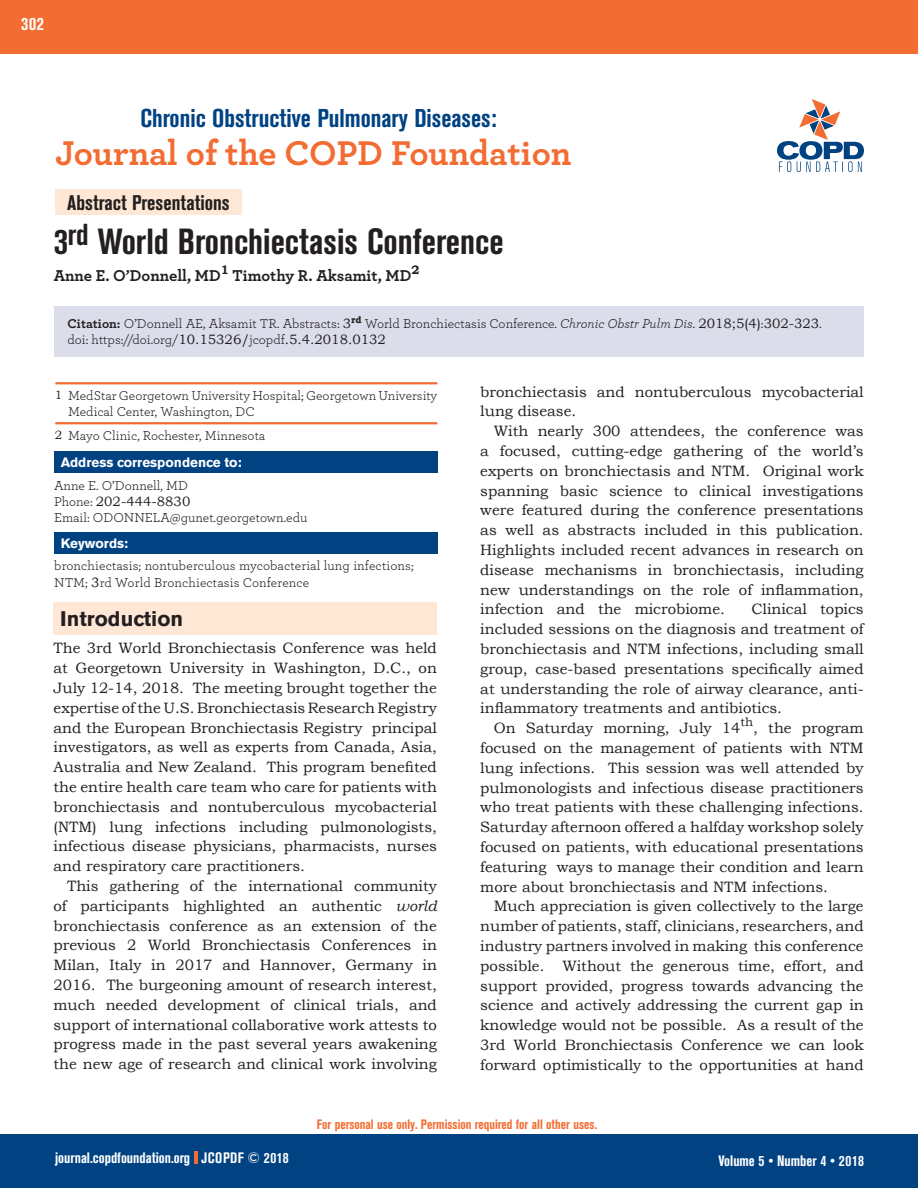
<style>
.page{position:relative;width:918px;height:1188px;background:#fff}
.page>*{position:absolute;margin:0;border:0;box-sizing:border-box;transform-origin:0 0}
.t1{font:700 condensed 36px "Akzidenz Grotesk BE";color:#231f20}
.t2{font:700 36px "Breathe";color:#f36c32}
.t3{font:700 condensed 25.5px "Akzidenz Grotesk BE";color:#004282}
.t4{font:700 condensed 21px "Akzidenz Grotesk BE";color:#231f20}
.t5{font:700 21px "Akzidenz Grotesk BE";color:#231f20}
.t6{font:700 condensed 18px "Akzidenz Grotesk BE";color:#fff}
.t7{font:700 16.5px "Breathe";color:#231f20}
.t8{font:15px/19.8px "Bookman Old Style";color:#231f20;text-align:justify}
.t9{font:700 condensed 15px "Akzidenz Grotesk BE";color:#fff}
.t10{font:13.5px/16.2px "Breathe";color:#231f20}
.t11{font:700 condensed 13.5px "Akzidenz Grotesk BE";color:#f36c32}
.t12{font:700 13.5px "Akzidenz Grotesk BE";color:#fff}
.t13{font:13.5px "Bookman Old Style";color:#231f20}
.t14{font:12.3px "Bookman Old Style";color:#231f20}
.s1{font-weight:700}
.s2{font-family:"Bookman Old Style"}
.s3{font-style:italic}
.s4{font-family:"Bookman Old Style";font-size:12px}
.s5{font-family:"Breathe"}
</style>
<div class="page">
<div style="left:0;top:1134px;width:918px;height:54px;background:#004282"></div>
<div style="left:0;top:0;width:918px;height:54px;background:#f36c32"></div>
<svg style="left:194px;top:1152px;width:3px;height:12px"></svg>
<svg style="left:777px;top:99px;width:87px;height:73px"></svg>
<div style="left:54px;top:307px;width:810px;height:50px;background:#dbddeb"></div>
<div style="left:55px;top:189px;width:187px;height:25px;background:#fee7d4"></div>
<hr style="left:55px;top:382px;width:382px;height:2px;background:#f36c32">
<div style="left:54px;top:532px;width:383px;height:22px;background:#004282"></div>
<div style="left:54px;top:451px;width:383px;height:22px;background:#004282"></div>
<div style="left:54px;top:602px;width:383px;height:32px;background:#fee7d4"></div>
<hr style="left:55px;top:422px;width:382px;height:2px;background:#f36c32">
<p class="t6" style="left:21px;top:13px;width:24px">302</p>
<h2 class="t3" style="left:140px;top:104px;width:358px">Chronic Obstructive Pulmonary Diseases:</h2>
<h1 class="t2" style="left:55px;top:125px;width:518px">Journal of the COPD Foundation</h1>
<h3 class="t4" style="left:67px;top:190px;width:164px">Abstract Presentations</h3>
<h1 class="t1" style="left:54px;top:221px;width:451px">3<sup>rd</sup> World Bronchiectasis Conference</h1>
<p class="t7" style="left:54px;top:263px;width:367px">Anne E. O’Donnell, MD<sup>1</sup> Timothy R. Aksamit, MD<sup>2</sup></p>
<p class="t10" style="left:67px;top:315px;width:756px"><span class="s1">Citation:</span> O’Donnell AE, Aksamit TR. Abstracts: <span class="s2">3</span><sup>rd</sup> World Bronchiectasis Conference. <span class="s3">Chronic Obstr Pulm Dis</span>. <span class="s2">2018;5(4)</span>:<span class="s2">302-323</span>. doi: https://doi.org/<span class="s2">10.15326/</span>jcopdf<span class="s2">.5.4.2018.0132</span></p>
<p class="t10" style="left:68px;top:387px;width:371px;text-indent:-13px"><span class="s4">1</span> MedStar Georgetown University Hospital; Georgetown University<br>Medical Center, Washington, DC</p>
<p class="t10" style="left:55px;top:427px;width:212px"><span class="s4">2</span> Mayo Clinic, Rochester, Minnesota</p>
<p class="t12" style="left:61px;top:455px;width:182px">Address correspondence to:</p>
<p class="t10" style="left:54px;top:476px;width:136px">Anne E. O’Donnell, MD</p>
<p class="t13" style="left:54px;top:492px;width:138px"><span class="s5">Phone:</span> 202-444-8830</p>
<p class="t10" style="left:54px;top:509px;width:255px">Email: ODONNELA@gunet.georgetown.edu</p>
<p class="t12" style="left:61px;top:536px;width:69px">Keywords:</p>
<p class="t10" style="left:54px;top:557px;width:361px">bronchiectasis; nontuberculous mycobacterial lung infections;<br>NTM; <span class="s2">3</span>rd World Bronchiectasis Conference</p>
<h3 class="t5" style="left:60px;top:607px;width:124px">Introduction</h3>
<p class="t8" style="left:54px;top:638px;width:385px">The 3rd World Bronchiectasis Conference was held at Georgetown University in Washington, D.C., on July 12-14, 2018. The meeting brought together the expertise of the U.S. Bronchiectasis Research Registry and the European Bronchiectasis Registry principal investigators, as well as experts from Canada, Asia, Australia and New Zealand. This program benefited the entire health care team who care for patients with bronchiectasis and nontuberculous mycobacterial (NTM) lung infections including pulmonologists, infectious disease physicians, pharmacists, nurses and respiratory care practitioners.</p>
<p class="t8" style="left:54px;top:876px;width:385px;text-indent:14px">This gathering of the international community of participants highlighted an authentic <span class="s3">world </span>bronchiectasis conference as an extension of the previous 2 World Bronchiectasis Conferences in Milan, Italy in 2017 and Hannover, Germany in 2016. The burgeoning amount of research interest, much needed development of clinical trials, and support of international collaborative work attests to progress made in the past several years awakening the new age of research and clinical work involving</p>
<p class="t8" style="left:480px;top:382px;width:385px">bronchiectasis and nontuberculous mycobacterial lung disease.</p>
<p class="t8" style="left:480px;top:421px;width:385px;text-indent:14px">With nearly 300 attendees, the conference was a focused, cutting-edge gathering of the world’s experts on bronchiectasis and NTM. Original work spanning basic science to clinical investigations were featured during the conference presentations as well as abstracts included in this publication.<br>Highlights included recent advances in research on disease mechanisms in bronchiectasis, including new understandings on the role of inflammation, infection and the microbiome.</p>
<p class="t8" style="left:751px;top:599px;width:114px">Clinical topics</p>
<p class="t8" style="left:480px;top:619px;width:385px">included sessions on the diagnosis and treatment of</p>
<p class="t8" style="left:480px;top:639px;width:385px">bronchiectasis and NTM infections, including small</p>
<p class="t8" style="left:480px;top:659px;width:385px">group, case-based presentations specifically aimed</p>
<p class="t8" style="left:480px;top:679px;width:385px">at understanding the role of airway clearance, anti-</p>
<p class="t8" style="left:480px;top:698px;width:303px">inflammatory treatments and antibiotics.</p>
<p class="t8" style="left:494px;top:718px;width:248px">On Saturday morning, July 14</p>
<p class="t14" style="left:741px;top:714px;width:14px">th</p>
<p class="t8" style="left:480px;top:718px;width:385px;text-indent:273px">, the program focused on the management of patients with NTM lung infections. This session was well attended by pulmonologists and infectious disease practitioners who treat patients with these challenging infections.<br>Saturday afternoon offered a halfday workshop solely focused on patients, with educational presentations featuring ways to manage their condition and learn more about bronchiectasis and NTM infections.</p>
<p class="t8" style="left:480px;top:896px;width:385px;text-indent:14px">Much appreciation is given collectively to the large number of patients, staff, clinicians, researchers, and industry partners involved in making this conference possible. Without the generous time, effort, and support provided, progress towards advancing the science and actively addressing the current gap in knowledge would not be possible. As a result of the 3rd World Bronchiectasis Conference we can look forward optimistically to the opportunities at hand</p>
<p class="t11" style="left:317px;top:1117px;width:282px">For personal use only. Permission required for all other uses.</p>
<p class="t9" style="left:55px;top:1149px;width:235px">journal.copdfoundation.org JCOPDF © 2018</p>
<p class="t9" style="left:719px;top:1152px;width:147px">Volume 5 • Number 4 • 2018</p>
</div>
